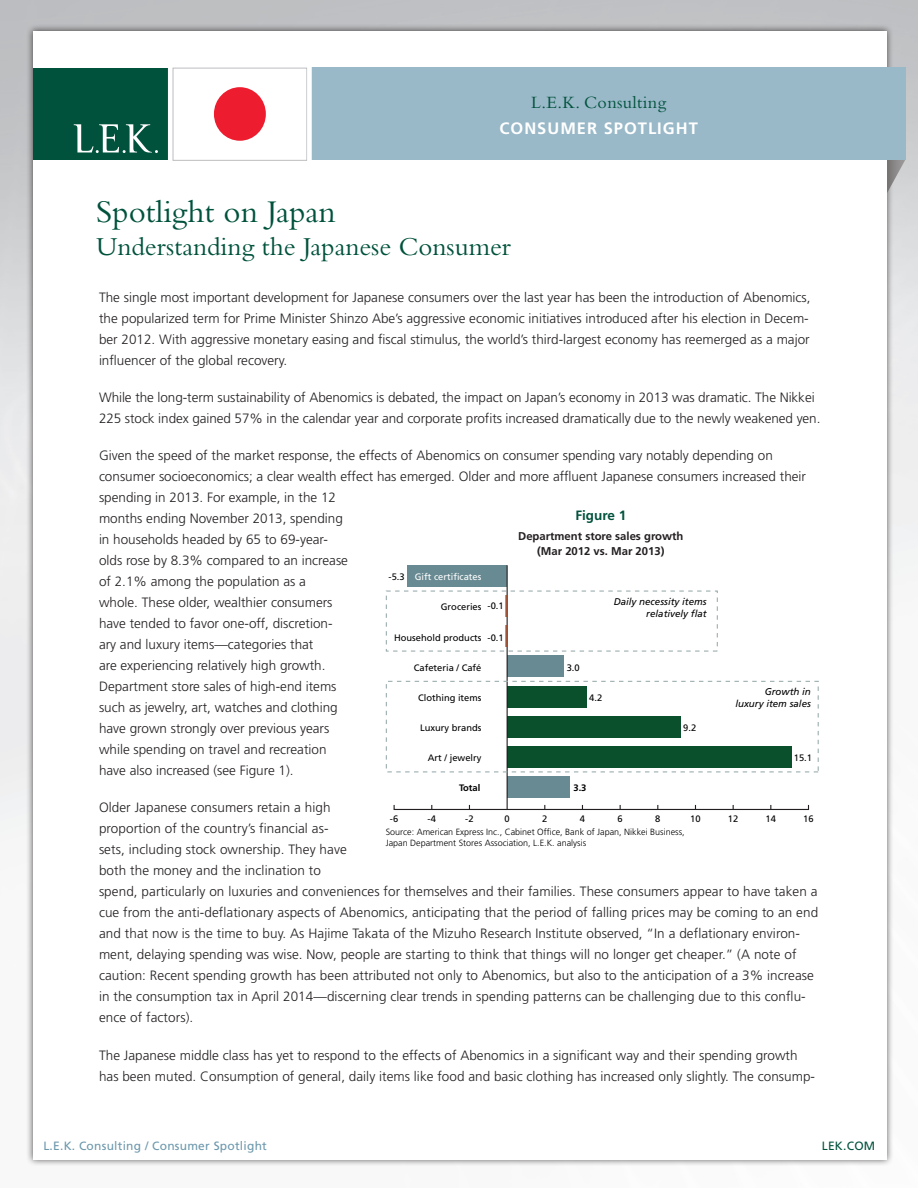
<style>
.page{position:relative;width:918px;height:1188px;background:#fff}
.page>*{position:absolute;margin:0;border:0;box-sizing:border-box;transform-origin:0 0}
.heading{font:33px "Bembo";color:#00523c}
.heading-2{font:27px "Bembo";color:#00523c}
.t1{font:18px "Bembo";letter-spacing:.02em;color:#00523c}
.in_blue_band_top{font:700 16.5px "Frutiger";letter-spacing:.06em;color:#fff}
.frutiger_text_A{font:300 13.5px/21px "Frutiger";color:#231f20}
.Figure_Title{font:700 13.5px "Frutiger";color:#00523c}
.t2{font:12px "Frutiger";letter-spacing:.02em;color:#6c98ac}
.t3{font:12px "Frutiger";letter-spacing:.02em;color:#00523c}
.t4{font:700 11.25px "Frutiger";color:#231f20}
.t5{font:italic 9.75px/11.7px "Frutiger";color:#000;text-align:right}
.t6{font:9.3px "Frutiger";color:#000}
.t7{font:9.3px "Frutiger";color:#fff}
.t8{font:700 9.3px "Frutiger";color:#000}
.t9{font:300 9px/10.8px "Frutiger";color:#000}
.s1{color:#000}
</style>
<div class="page">
<div style="left:26px;top:24px;width:868px;height:1143px;background:#231f20;opacity:.75"></div>
<div style="left:33px;top:31px;width:853px;height:1129px;background:#fff"></div>
<img style="left:887px;top:160px;width:18px;height:33px">
<div style="left:309px;top:67px;width:596px;height:93px;background:#99b8c8"></div>
<div style="left:33px;top:68px;width:135px;height:92px;background:#00523c"></div>
<svg style="left:74px;top:124px;width:84px;height:29px"></svg>
<div style="left:214px;top:87px;width:52px;height:54px;background:#ed1d2f;border-radius:50%"></div>
<div style="left:173px;top:68px;width:134px;height:92px;border:1px solid #bcbdc0"></div>
<div style="left:307px;top:61px;width:5px;height:103px;background:#fff"></div>
<div style="left:386px;top:590px;width:332px;height:62px;border:1px dashed #9eaeb0"></div>
<div style="left:394px;top:804px;width:415px;height:6px;border:1px solid #231f20"></div>
<div style="left:507px;top:776px;width:62px;height:22px;background:#688a92"></div>
<div style="left:507px;top:746px;width:285px;height:22px;background:#0a502c"></div>
<div style="left:507px;top:716px;width:173px;height:22px;background:#0a502c"></div>
<div style="left:507px;top:686px;width:79px;height:21px;background:#0a502c"></div>
<div style="left:507px;top:656px;width:57px;height:21px;background:#688a92"></div>
<hr style="left:505px;top:625px;width:2px;height:22px;background:#fb7d4c">
<hr style="left:505px;top:595px;width:2px;height:22px;background:#fb7d4c">
<div style="left:407px;top:565px;width:100px;height:22px;background:#688a92"></div>
<hr style="left:507px;top:565px;width:1px;height:244px;background:#231f20">
<div style="left:386px;top:681px;width:433px;height:91px;border:1px dashed #9eaeb0"></div>
<p class="t1" style="left:531px;top:92px;width:136px">L.E.K. Consulting</p>
<p class="in_blue_band_top" style="left:500px;top:118px;width:200px">CONSUMER SPOTLIGHT</p>
<p class="heading" style="left:96px;top:192px;width:241px">Spotlight on Japan</p>
<p class="heading-2" style="left:96px;top:231px;width:416px">Understanding the Japanese Consumer</p>
<p class="frutiger_text_A" style="left:99px;top:287px;width:713px">The single most important development for Japanese consumers over the last year has been the introduction of Abenomics, the popularized term for Prime Minister Shinzo Abe’s aggressive economic initiatives introduced after his election in Decem&shy;ber 2012. With aggressive monetary easing and fiscal stimulus, the world’s third-largest economy has reemerged as a major influencer of the global recovery.</p>
<p class="frutiger_text_A" style="left:99px;top:387px;width:723px">While the long-term sustainability of Abenomics is debated, the impact on Japan’s economy in 2013 was dramatic. The Nikkei<br>225 stock index gained 57% in the calendar year and corporate profits increased dramatically due to the newly weakened yen.</p>
<p class="frutiger_text_A" style="left:99px;top:445px;width:709px">Given the speed of the market response, the effects of Abenomics on consumer spending vary notably depending on consumer socioeconomics; a clear wealth effect has emerged. Older and more affluent Japanese consumers increased their spending in 2013. For example, in the 12<br>months ending November 2013, spending<br>in households headed by 65 to 69-year-<br>olds rose by 8.3% compared to an increase<br>of 2.1% among the population as a<br>whole. These older, wealthier consumers<br>have tended to favor one-off, discretion-<br>ary and luxury items—categories that<br>are experiencing relatively high growth.<br>Department store sales of high-end items<br>such as jewelry, art, watches and clothing<br>have grown strongly over previous years<br>while spending on travel and recreation<br>have also increased (see Figure 1).</p>
<p class="frutiger_text_A" style="left:99px;top:797px;width:721px">Older Japanese consumers retain a high<br>proportion of the country’s financial as-<br>sets, including stock ownership. They have<br>both the money and the inclination to<br>spend, particularly on luxuries and conveniences for themselves and their families. These consumers appear to have taken a cue from the anti-deflationary aspects of Abenomics, anticipating that the period of falling prices may be coming to an end and that now is the time to buy. As Hajime Takata of the Mizuho Research Institute observed, “In a deflationary environ&shy;ment, delaying spending was wise. Now, people are starting to think that things will no longer get cheaper.” (A note of caution: Recent spending growth has been attributed not only to Abenomics, but also to the anticipation of a 3% increase in the consumption tax in April 2014—discerning clear trends in spending patterns can be challenging due to this conflu&shy;ence of factors).</p>
<p class="frutiger_text_A" style="left:99px;top:1045px;width:718px">The Japanese middle class has yet to respond to the effects of Abenomics in a significant way and their spending growth has been muted. Consumption of general, daily items like food and basic clothing has increased only slightly. The consump-</p>
<p class="Figure_Title" style="left:575px;top:507px;width:52px">Figure 1</p>
<p class="t4" style="left:518px;top:530px;width:167px">Department store sales growth</p>
<p class="t4" style="left:537px;top:545px;width:129px">(Mar 2012 vs. Mar 2013)</p>
<p class="t7" style="left:389px;top:572px;width:94px"><span class="s1">-5.3</span> Gift certificates</p>
<p class="t5" style="left:614px;top:596px;width:94px">Daily necessity items relatively flat</p>
<p class="t6" style="left:488px;top:601px;width:18px">-0.1</p>
<p class="t6" style="left:488px;top:632px;width:18px">-0.1</p>
<p class="t6" style="left:441px;top:602px;width:42px">Groceries</p>
<p class="t6" style="left:394px;top:632px;width:89px">Household products</p>
<p class="t6" style="left:414px;top:662px;width:69px">Cafeteria / Café</p>
<p class="t6" style="left:567px;top:662px;width:15px">3.0</p>
<p class="t5" style="left:735px;top:686px;width:77px">Growth in luxury item sales</p>
<p class="t6" style="left:418px;top:692px;width:65px">Clothing items</p>
<p class="t6" style="left:589px;top:692px;width:15px">4.2</p>
<p class="t6" style="left:420px;top:722px;width:63px">Luxury brands</p>
<p class="t6" style="left:683px;top:722px;width:15px">9.2</p>
<p class="t6" style="left:428px;top:752px;width:55px">Art / jewelry</p>
<p class="t6" style="left:794px;top:752px;width:20px">15.1</p>
<p class="t8" style="left:459px;top:782px;width:23px">Total</p>
<p class="t8" style="left:573px;top:782px;width:15px">3.3</p>
<p class="t9" style="left:386px;top:827px;width:301px">Source: American Express Inc., Cabinet Office, Bank of Japan, Nikkei Business,<br>Japan Department Stores Association, L.E.K. analysis</p>
<p class="t6" style="left:390px;top:813px;width:10px">-6</p>
<p class="t6" style="left:428px;top:813px;width:10px">-4</p>
<p class="t6" style="left:465px;top:813px;width:10px">-2</p>
<p class="t6" style="left:505px;top:813px;width:7px">0</p>
<p class="t6" style="left:542px;top:813px;width:7px">2</p>
<p class="t6" style="left:580px;top:813px;width:7px">4</p>
<p class="t6" style="left:618px;top:813px;width:7px">6</p>
<p class="t6" style="left:655px;top:813px;width:7px">8</p>
<p class="t6" style="left:690px;top:813px;width:12px">10</p>
<p class="t6" style="left:728px;top:813px;width:12px">12</p>
<p class="t6" style="left:766px;top:813px;width:12px">14</p>
<p class="t6" style="left:803px;top:813px;width:12px">16</p>
<p class="t6" style="left:670px;top:1000px;width:12px">23</p>
<p class="t6" style="left:562px;top:1060px;width:12px">10</p>
<p class="t5" style="left:616px;top:1066px;width:66px">Luxury Brands</p>
<p class="t2" style="left:43px;top:1139px;width:225px">L.E.K. Consulting / Consumer Spotlight</p>
<p class="t3" style="left:822px;top:1139px;width:55px">LEK.COM</p>
</div>
